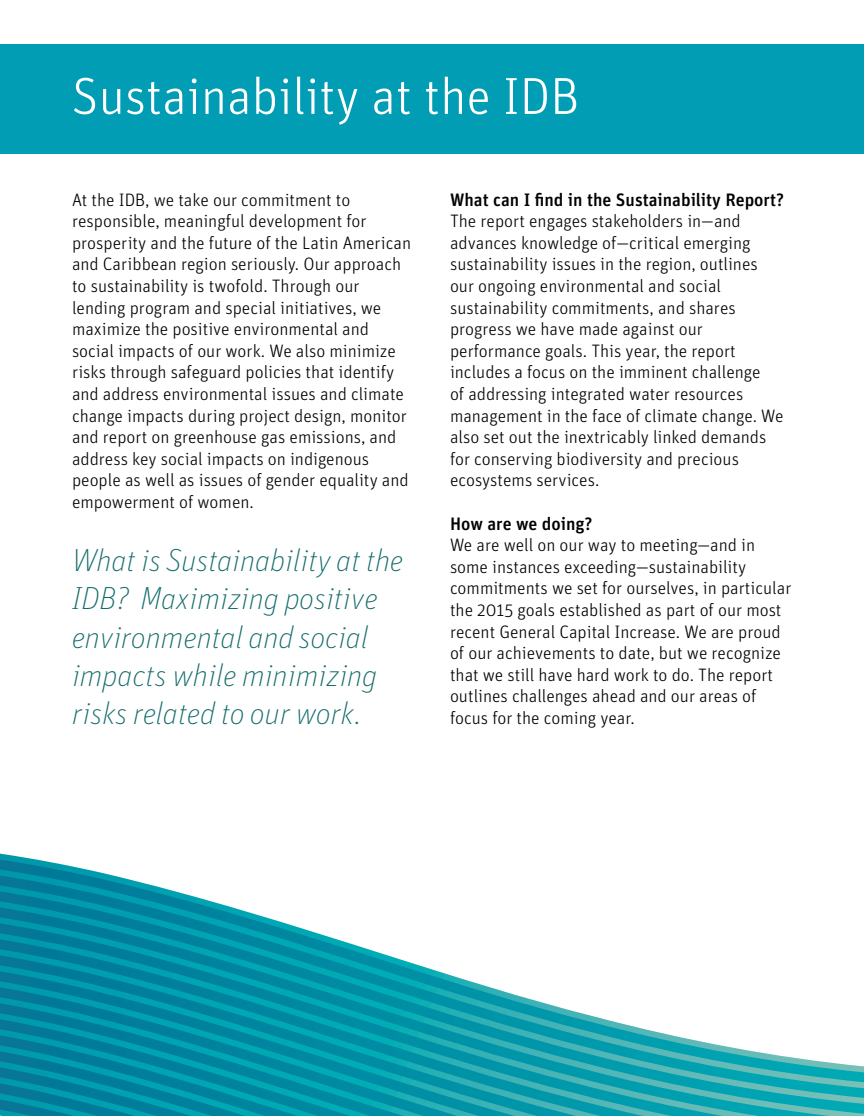
<style>
.page{position:relative;width:864px;height:1116px;background:#fff}
.page>*{position:absolute;margin:0;border:0;box-sizing:border-box;transform-origin:0 0}
.t1{font:300 52px "Unit";color:#fff}
.t2{font:italic 100 32px/38.4px "Unit";color:#126a6a}
.Main_text{font:300 18px/21.6px "Unit";color:#000}
.Main_text-2{font:500 18px "Unit";color:#000}
</style>
<div class="page">
<svg style="left:0;top:854px;width:580px;height:159px"></svg>
<svg style="left:0;top:1013px;width:864px;height:103px;background:#26a3b2"></svg>
<div style="left:0;top:44px;width:864px;height:109px;background:#009db5"></div>
<p class="t1" style="left:72px;top:63px;width:509px">Sustainability at the IDB</p>
<p class="Main_text" style="left:72px;top:188px;width:341px">At the IDB, we take our commitment to responsible, meaningful development for prosperity and the future of the Latin American and Caribbean region seriously. Our approach to sustainability is twofold. Through our lending program and special initiatives, we maximize the positive environmental and social impacts of our work. We also minimize risks through safeguard policies that identify and address environmental issues and climate change impacts during project design, monitor and report on greenhouse gas emissions, and address key social impacts on indigenous people as well as issues of gender equality and empowerment of women.</p>
<p class="Main_text-2" style="left:450px;top:188px;width:336px">What can I find in the Sustainability Report?</p>
<p class="Main_text" style="left:450px;top:210px;width:335px">The report engages stakeholders in—and advances knowledge of—critical emerging sustainability issues in the region, outlines our ongoing environmental and social sustainability commitments, and shares progress we have made against our performance goals. This year, the report includes a focus on the imminent challenge<br>of addressing integrated water resources management in the face of climate change. We also set out the inextricably linked demands for conserving biodiversity and precious ecosystems services.</p>
<p class="Main_text-2" style="left:450px;top:512px;width:144px">How are we doing?</p>
<p class="Main_text" style="left:450px;top:534px;width:343px">We are well on our way to meeting—and in some instances exceeding—sustainability commitments we set for ourselves, in particular the 2015 goals established as part of our most recent General Capital Increase. We are proud of our achievements to date, but we recognize that we still have hard work to do. The report outlines challenges ahead and our areas of focus for the coming year.</p>
<p class="t2" style="left:72px;top:540px;width:333px">What is Sustainability at the<br>IDB? Maximizing positive environmental and social impacts while minimizing risks related to our work.</p>
</div>
